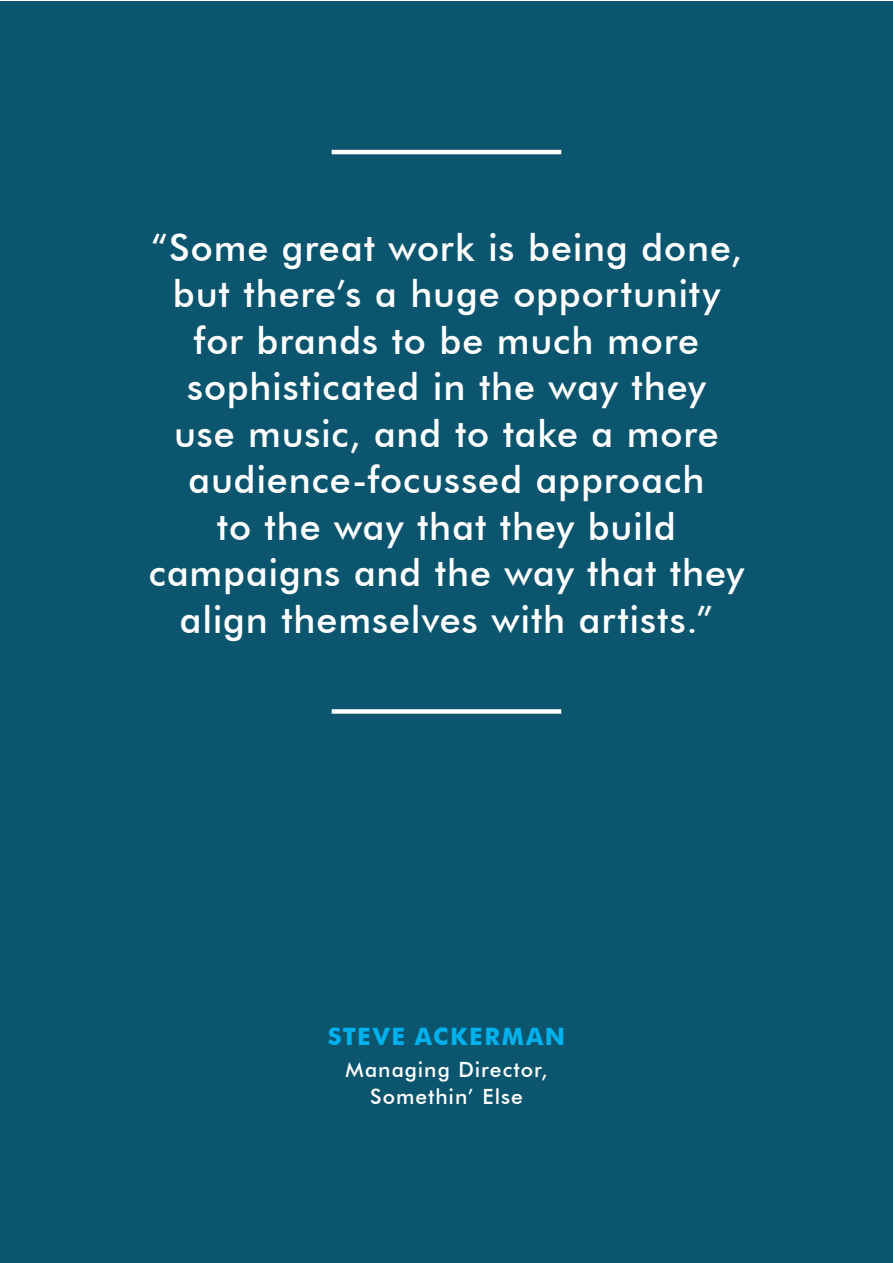
<style>
.page{position:relative;width:893px;height:1263px;background:#fff}
.page>*{position:absolute;margin:0;border:0;box-sizing:border-box;transform-origin:0 0}
.t1{font:500 37.5px/46.5px "Futura BT";letter-spacing:.02em;color:#fff;text-align:center}
.t2{font:700 24px "Futura BT";letter-spacing:.065em;color:#00b1ec}
.t3{font:500 21px/27px "Futura BT";letter-spacing:.045em;color:#fff;text-align:center}
</style>
<div class="page">
<div style="left:0;top:1px;width:893px;height:1262px;background:#0b556f"></div>
<hr style="left:332px;top:150px;width:229px;height:4px;background:#fff">
<div style="left:332px;top:709px;width:229px;height:5px;background:#fff"></div>
<p class="t1" style="left:149px;top:224px;width:597px">“Some great work is being done, but there’s a huge opportunity for brands to be much more sophisticated in the way they<br>use music, and to take a more audience-focussed approach<br>to the way that they build campaigns and the way that they align themselves with artists.”</p>
<p class="t2" style="left:328px;top:1022px;width:239px">STEVE ACKERMAN</p>
<p class="t3" style="left:346px;top:1055px;width:203px">Managing Director,<br>Somethin’ Else</p>
</div>
